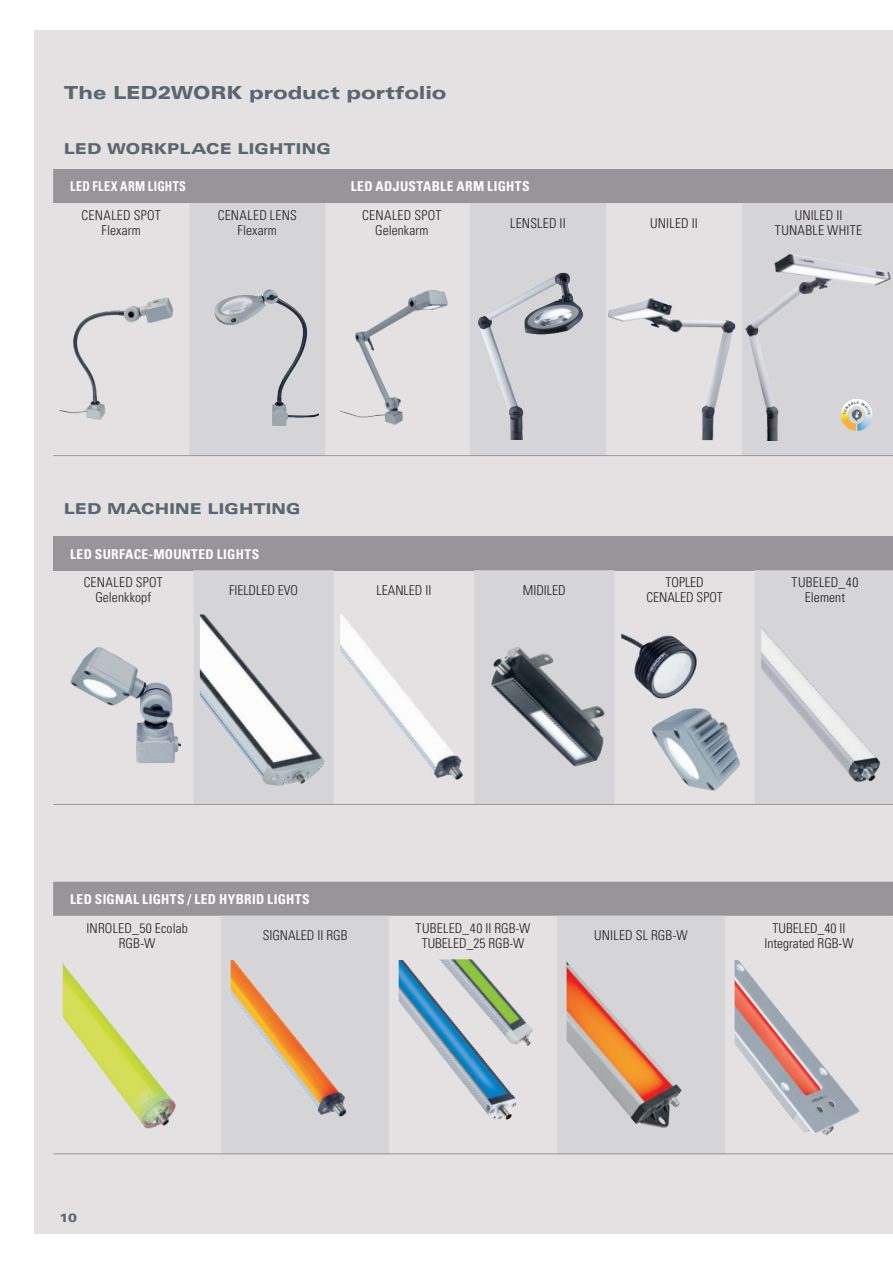
<style>
.page{position:relative;width:893px;height:1263px;background:#fff}
.page>*{position:absolute;margin:0;border:0;box-sizing:border-box;transform-origin:0 0}
.t1{font:18px "Univers LT 73 Blk Ex";letter-spacing:-.005em;color:#5a676e}
.t2{font:15px "Univers LT 73 Blk Ex";letter-spacing:.01em;color:#5a676e}
.t3{font:13.5px/15px "Univers LT 47 Lt Cn";letter-spacing:.01em;color:#231f20;text-align:center}
.t4{font:13.5px "Univers LT 67 Bd Cn";letter-spacing:.025em;color:#fff}
.t5{font:13.5px "Univers LT 67 Bd Cn";letter-spacing:.025em;color:#fff;scale:.9 1}
.t6{font:12px "Univers LT 73 Blk Ex";color:#5a676e}
</style>
<div class="page">
<div style="left:34px;top:30px;width:859px;height:1204px;background:#e4e1e2"></div>
<div style="left:53px;top:536px;width:840px;height:34px;background:#979597"></div>
<svg style="left:193px;top:570px;width:700px;height:234px;fill:#d5d4d6"></svg>
<hr style="left:53px;top:804px;width:140px;height:1px;background:#979597">
<hr style="left:193px;top:804px;width:141px;height:1px;background:#979597">
<hr style="left:334px;top:804px;width:140px;height:1px;background:#979597">
<hr style="left:474px;top:804px;width:140px;height:1px;background:#979597">
<hr style="left:614px;top:804px;width:141px;height:1px;background:#979597">
<hr style="left:755px;top:804px;width:138px;height:1px;background:#979597">
<img style="left:70px;top:647px;width:110px;height:117px">
<img style="left:200px;top:614px;width:127px;height:182px">
<img style="left:340px;top:614px;width:128px;height:182px">
<img style="left:480px;top:614px;width:128px;height:180px">
<img style="left:761px;top:614px;width:128px;height:178px">
<div style="left:53px;top:882px;width:840px;height:34px;background:#979597"></div>
<svg style="left:221px;top:916px;width:504px;height:237px;fill:#d5d4d6"></svg>
<hr style="left:53px;top:1153px;width:168px;height:1px;background:#979597">
<hr style="left:221px;top:1153px;width:168px;height:1px;background:#979597">
<hr style="left:389px;top:1153px;width:168px;height:1px;background:#979597">
<hr style="left:557px;top:1153px;width:168px;height:1px;background:#979597">
<hr style="left:725px;top:1153px;width:168px;height:1px;background:#979597">
<img style="left:63px;top:963px;width:113px;height:166px">
<img style="left:231px;top:960px;width:148px;height:181px">
<img style="left:399px;top:960px;width:148px;height:184px">
<img style="left:567px;top:960px;width:148px;height:183px">
<img style="left:735px;top:960px;width:125px;height:176px">
<img style="left:621px;top:620px;width:91px;height:98px">
<img style="left:634px;top:697px;width:115px;height:104px">
<div style="left:53px;top:169px;width:840px;height:34px;background:#979597"></div>
<svg style="left:189px;top:203px;width:704px;height:252px;fill:#d5d4d6"></svg>
<hr style="left:53px;top:455px;width:136px;height:1px;background:#979597">
<hr style="left:189px;top:455px;width:136px;height:1px;background:#979597">
<hr style="left:334px;top:455px;width:136px;height:1px;background:#979597">
<hr style="left:470px;top:455px;width:136px;height:1px;background:#979597">
<hr style="left:606px;top:455px;width:136px;height:1px;background:#979597">
<hr style="left:742px;top:455px;width:151px;height:1px;background:#979597">
<img style="left:60px;top:297px;width:113px;height:123px">
<img style="left:199px;top:246px;width:120px;height:193px">
<img style="left:340px;top:249px;width:123px;height:194px">
<img style="left:476px;top:261px;width:120px;height:179px">
<img style="left:608px;top:297px;width:129px;height:143px">
<img style="left:744px;top:249px;width:149px;height:192px">
<svg style="left:841px;top:399px;width:31px;height:32px"></svg>
<img style="left:435px;top:959px;width:112px;height:104px">
<h1 class="t1" style="left:64px;top:83px;width:384px">The LED2WORK product portfolio</h1>
<p class="t2" style="left:64px;top:140px;width:269px">LED WORKPLACE LIGHTING</p>
<p class="t5" style="left:70px;top:178px;width:130px">LED FLEX ARM LIGHTS</p>
<p class="t4" style="left:351px;top:178px;width:180px">LED ADJUSTABLE ARM LIGHTS</p>
<p class="t3" style="left:82px;top:208px;width:81px">CENALED SPOT<br>Flexarm</p>
<p class="t3" style="left:218px;top:208px;width:81px">CENALED LENS<br>Flexarm</p>
<p class="t3" style="left:362px;top:208px;width:81px">CENALED SPOT<br>Gelenkarm</p>
<p class="t3" style="left:510px;top:216px;width:57px">LENSLED II</p>
<p class="t3" style="left:650px;top:216px;width:49px">UNILED II</p>
<p class="t3" style="left:775px;top:208px;width:89px">UNILED II<br>TUNABLE WHITE</p>
<p class="t2" style="left:64px;top:500px;width:238px">LED MACHINE LIGHTING</p>
<p class="t4" style="left:70px;top:545px;width:190px">LED SURFACE-MOUNTED LIGHTS</p>
<p class="t3" style="left:84px;top:575px;width:81px">CENALED SPOT<br>Gelenkkopf</p>
<p class="t3" style="left:229px;top:582px;width:70px">FIELDLED EVO</p>
<p class="t3" style="left:377px;top:582px;width:56px">LEANLED II</p>
<p class="t3" style="left:523px;top:582px;width:44px">MIDILED</p>
<p class="t3" style="left:646px;top:575px;width:78px">TOPLED<br>CENALED SPOT</p>
<p class="t3" style="left:792px;top:575px;width:68px">TUBELED_40<br>Element</p>
<p class="t4" style="left:70px;top:891px;width:241px">LED SIGNAL LIGHTS / LED HYBRID LIGHTS</p>
<p class="t3" style="left:86px;top:920px;width:103px">INROLED_50 Ecolab<br>RGB-W</p>
<p class="t3" style="left:263px;top:928px;width:86px">SIGNALED II RGB</p>
<p class="t3" style="left:416px;top:920px;width:116px">TUBELED_40 II RGB-W<br>TUBELED_25 RGB-W</p>
<p class="t3" style="left:594px;top:928px;width:95px">UNILED SL RGB-W</p>
<p class="t3" style="left:764px;top:920px;width:91px">TUBELED_40 II<br>Integrated RGB-W</p>
<p class="t6" style="left:60px;top:1210px;width:19px">10</p>
</div>
